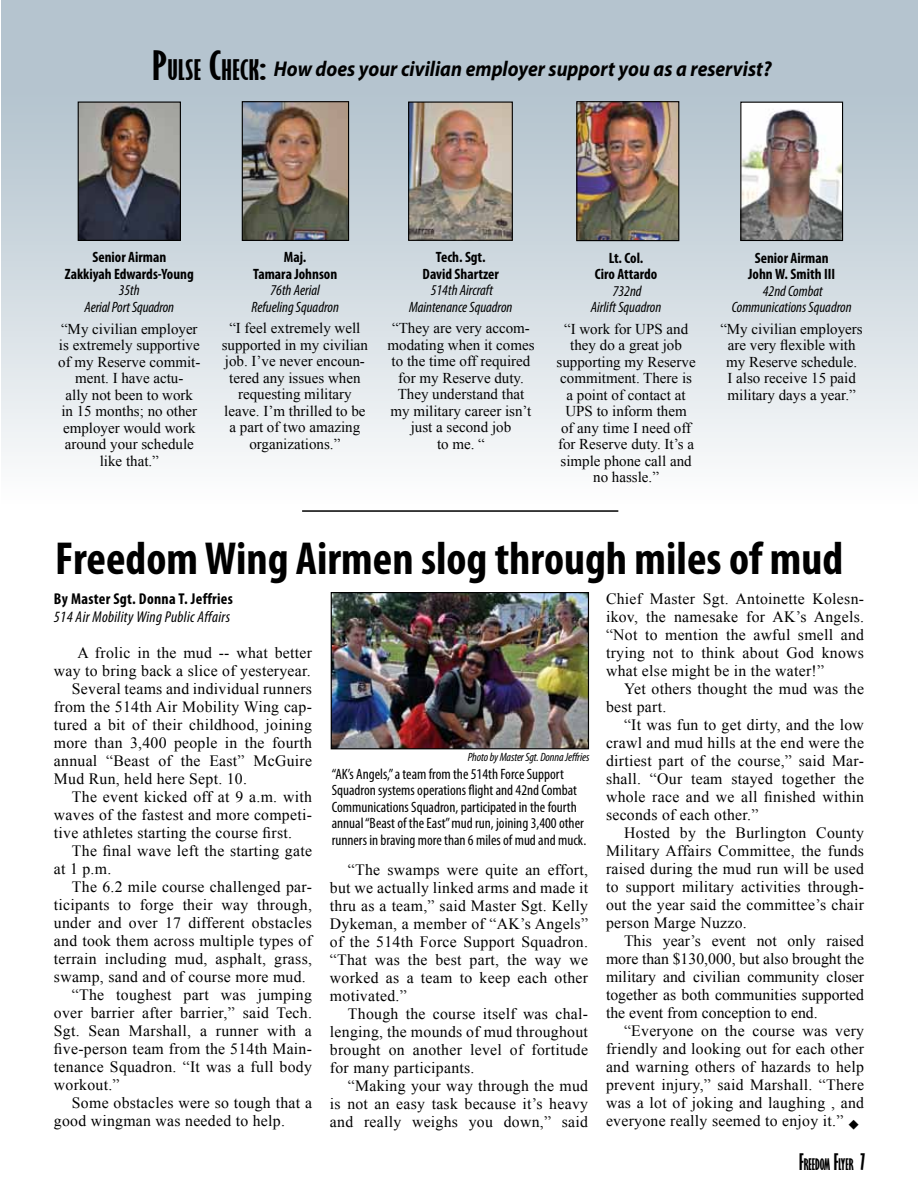
<style>
.page{position:relative;width:918px;height:1188px;background:#fff}
.page>*{position:absolute;margin:0;border:0;box-sizing:border-box;transform-origin:0 0}
.t1{font:700 condensed 46.5px "Myriad Pro";color:#000}
.t2{font:italic 700 21.45px "Myriad Pro";color:#000;scale:.91 1}
.t3{font:15.75px/18px "Times New Roman";letter-spacing:.02em;color:#000;text-align:justify}
.t4{font:italic condensed 15.75px "Myriad Pro";letter-spacing:.02em;color:#000}
.t5{font:700 condensed 15.75px "Myriad Pro";letter-spacing:.02em;color:#000}
.t6{font:15px/16.5px "Times New Roman";color:#000;text-align:center}
.t7{font:condensed 15px/16.5px "Myriad Pro";color:#000}
.t8{font:italic condensed 15px/16.5px "Myriad Pro";color:#000;text-align:center}
.t9{font:700 condensed 15px/16.5px "Myriad Pro";color:#000;text-align:center}
.t10{font:700 extra-condensed 14.7px "Gill Sans";color:#000}
.t11{font:italic condensed 12px "Myriad Pro";letter-spacing:-.01em;color:#000}
.s1{font-family:"Gill Sans";font-style:normal;font-stretch:extra-condensed;font-size:37.35px}
.s2{font-family:"Gill Sans";font-style:normal;font-stretch:extra-condensed;font-size:26.1px}
.s3{font-size:21px}
</style>
<div class="page">
<hr style="left:302px;top:510px;width:316px;height:2px;background:#000">
<div style="left:1px;top:0;width:917px;height:503px;background:linear-gradient(to bottom,#a8bac6,#f8f9fa)"></div>
<img style="left:578px;top:103px;width:99px;height:136px">
<div style="left:576px;top:101px;width:103px;height:140px;border:1px solid #000"></div>
<img style="left:244px;top:103px;width:103px;height:136px">
<div style="left:242px;top:101px;width:107px;height:140px;border:1px solid #000"></div>
<img style="left:410px;top:104px;width:101px;height:135px">
<div style="left:408px;top:102px;width:105px;height:139px;border:1px solid #000"></div>
<img style="left:742px;top:104px;width:99px;height:135px">
<div style="left:740px;top:102px;width:103px;height:139px;border:1px solid #000"></div>
<img style="left:80px;top:104px;width:99px;height:135px">
<div style="left:78px;top:102px;width:103px;height:139px;border:1px solid #000"></div>
<img style="left:333px;top:594px;width:254px;height:153px">
<div style="left:331px;top:592px;width:258px;height:157px;border:1px solid #000"></div>
<h2 class="t2" style="left:152px;top:55px;width:682px"><span class="s1">P</span><span class="s2">ULSE</span> <span class="s1">C</span><span class="s2">HECK</span><span class="s1">:</span> How does your civilian employer support you as a reservist?</h2>
<p class="t9" style="left:65px;top:249px;width:130px">Senior Airman<br>Zakkiyah Edwards-Young</p>
<p class="t8" style="left:85px;top:282px;width:91px">35th<br>Aerial Port Squadron</p>
<p class="t6" style="left:58px;top:320px;width:144px">“My civilian employer is extremely supportive of my Reserve commit&shy;ment. I have actu-<br>ally not been to work in 15 months; no other employer would work around your schedule like that.”</p>
<p class="t9" style="left:253px;top:249px;width:86px">Maj.<br>Tamara Johnson</p>
<p class="t8" style="left:251px;top:282px;width:89px">76th Aerial<br>Refueling Squadron</p>
<p class="t6" style="left:222px;top:320px;width:148px">“I feel extremely well supported in my civilian job. I’ve never encoun&shy;tered any issues when requesting military leave. I’m thrilled to be a part of two amazing organizations.”</p>
<p class="t9" style="left:423px;top:249px;width:78px">Tech. Sgt.<br>David Shartzer</p>
<p class="t8" style="left:409px;top:282px;width:105px">514th Aircraft<br>Maintenance Squadron</p>
<p class="t6" style="left:387px;top:320px;width:149px">“They are very accom&shy;modating when it comes to the time off required for my Reserve duty.<br>They understand that my military career isn’t just a second job<br>to me. “</p>
<p class="t9" style="left:595px;top:249px;width:64px">Lt. Col.<br>Ciro Attardo</p>
<p class="t8" style="left:591px;top:282px;width:72px">732nd<br>Airlift Squadron</p>
<p class="t6" style="left:557px;top:320px;width:141px">“I work for UPS and they do a great job supporting my Reserve commitment. There is a point of contact at<br>UPS to inform them<br>of any time I need off for Reserve duty. It’s a simple phone call and no hassle.”</p>
<p class="t9" style="left:748px;top:249px;width:88px">Senior Airman<br>John W. Smith III</p>
<p class="t8" style="left:732px;top:282px;width:121px">42nd Combat<br>Communications Squadron</p>
<p class="t6" style="left:721px;top:320px;width:144px">“My civilian employers are very flexible with my Reserve schedule.<br>I also receive 15 paid military days a year.”</p>
<h1 class="t1" style="left:55px;top:529px;width:789px">Freedom Wing Airmen slog through miles of mud</h1>
<p class="t5" style="left:54px;top:589px;width:180px">By Master Sgt. Donna T. Jeffries</p>
<p class="t4" style="left:54px;top:608px;width:178px">514 Air Mobility Wing Public Affairs</p>
<p class="t3" style="left:78px;top:644px;width:236px">A frolic in the mud -- what better</p>
<p class="t3" style="left:54px;top:662px;width:258px">way to bring back a slice of yesteryear.</p>
<p class="t3" style="left:72px;top:680px;width:242px">Several teams and individual runners</p>
<p class="t3" style="left:54px;top:698px;width:260px">from the 514th Air Mobility Wing cap-</p>
<p class="t3" style="left:54px;top:716px;width:260px">tured a bit of their childhood, joining</p>
<p class="t3" style="left:54px;top:734px;width:260px">more than 3,400 people in the fourth</p>
<p class="t3" style="left:54px;top:752px;width:260px">annual “Beast of the East” McGuire</p>
<p class="t3" style="left:54px;top:770px;width:195px">Mud Run, held here Sept. 10.</p>
<p class="t3" style="left:72px;top:788px;width:242px">The event kicked off at 9 a.m. with</p>
<p class="t3" style="left:54px;top:806px;width:260px">waves of the fastest and more competi-</p>
<p class="t3" style="left:54px;top:824px;width:240px">tive athletes starting the course first.</p>
<p class="t3" style="left:72px;top:842px;width:242px">The final wave left the starting gate</p>
<p class="t3" style="left:54px;top:860px;width:59px">at 1 p.m.</p>
<p class="t3" style="left:72px;top:878px;width:242px">The 6.2 mile course challenged par-</p>
<p class="t3" style="left:54px;top:896px;width:260px">ticipants to forge their way through,</p>
<p class="t3" style="left:54px;top:914px;width:260px">under and over 17 different obstacles</p>
<p class="t3" style="left:54px;top:932px;width:260px">and took them across multiple types of</p>
<p class="t3" style="left:54px;top:950px;width:260px">terrain including mud, asphalt, grass,</p>
<p class="t3" style="left:54px;top:968px;width:253px">swamp, sand and of course more mud.</p>
<p class="t3" style="left:72px;top:986px;width:242px">“The toughest part was jumping</p>
<p class="t3" style="left:54px;top:1004px;width:260px">over barrier after barrier,” said Tech.</p>
<p class="t3" style="left:54px;top:1022px;width:260px">Sgt. Sean Marshall, a runner with a</p>
<p class="t3" style="left:54px;top:1040px;width:260px">five-person team from the 514th Main-</p>
<p class="t3" style="left:54px;top:1058px;width:260px">tenance Squadron. “It was a full body</p>
<p class="t3" style="left:54px;top:1076px;width:67px">workout.”</p>
<p class="t3" style="left:72px;top:1094px;width:242px">Some obstacles were so tough that a</p>
<p class="t3" style="left:54px;top:1112px;width:233px">good wingman was needed to help.</p>
<p class="t11" style="left:468px;top:750px;width:123px">Photo by Master Sgt. Donna Jeffries</p>
<p class="t7" style="left:332px;top:766px;width:256px">“AK’s Angels,” a team from the 514th Force Support Squadron systems operations flight and 42nd Combat Communications Squadron, participated in the fourth annual “Beast of the East” mud run, joining 3,400 other runners in braving more than 6 miles of mud and muck.</p>
<p class="t3" style="left:330px;top:861px;width:260px;text-indent:18px">“The swamps were quite an effort, but we actually linked arms and made it thru as a team,” said Master Sgt. Kelly Dykeman, a member of “AK’s Angels” of the 514th Force Support Squadron. “That was the best part, the way we worked as a team to keep each other motivated.”</p>
<p class="t3" style="left:330px;top:1005px;width:260px;text-indent:18px">Though the course itself was chal&shy;lenging, the mounds of mud throughout brought on another level of fortitude for many participants.</p>
<p class="t3" style="left:330px;top:1077px;width:260px;text-indent:18px">“Making your way through the mud is not an easy task because it’s heavy and really weighs you down,” said</p>
<p class="t3" style="left:606px;top:589px;width:260px">Chief Master Sgt. Antoinette Kolesn&shy;ikov, the namesake for AK’s Angels. “Not to mention the awful smell and trying not to think about God knows what else might be in the water!”</p>
<p class="t3" style="left:606px;top:679px;width:260px;text-indent:18px">Yet others thought the mud was the best part.</p>
<p class="t3" style="left:606px;top:715px;width:260px;text-indent:18px">“It was fun to get dirty, and the low crawl and mud hills at the end were the dirtiest part of the course,” said Mar&shy;shall. “Our team stayed together the whole race and we all finished within seconds of each other.”</p>
<p class="t3" style="left:606px;top:823px;width:260px;text-indent:18px">Hosted by the Burlington County Military Affairs Committee, the funds raised during the mud run will be used to support military activities through&shy;out the year said the committee’s chair person Marge Nuzzo.</p>
<p class="t3" style="left:606px;top:931px;width:260px;text-indent:18px">This year’s event not only raised more than $130,000, but also brought the military and civilian community closer together as both communities supported the event from conception to end.</p>
<p class="t3" style="left:606px;top:1021px;width:260px;text-indent:18px">“Everyone on the course was very friendly and looking out for each other and warning others of hazards to help prevent injury,” said Marshall. “There was a lot of joking and laughing , and everyone really seemed to enjoy it.”</p>
<p class="t10" style="left:799px;top:1155px;width:67px"><span class="s3">F</span>REEDOM <span class="s3">F</span>LYER <span class="s3">7</span></p>
</div>
